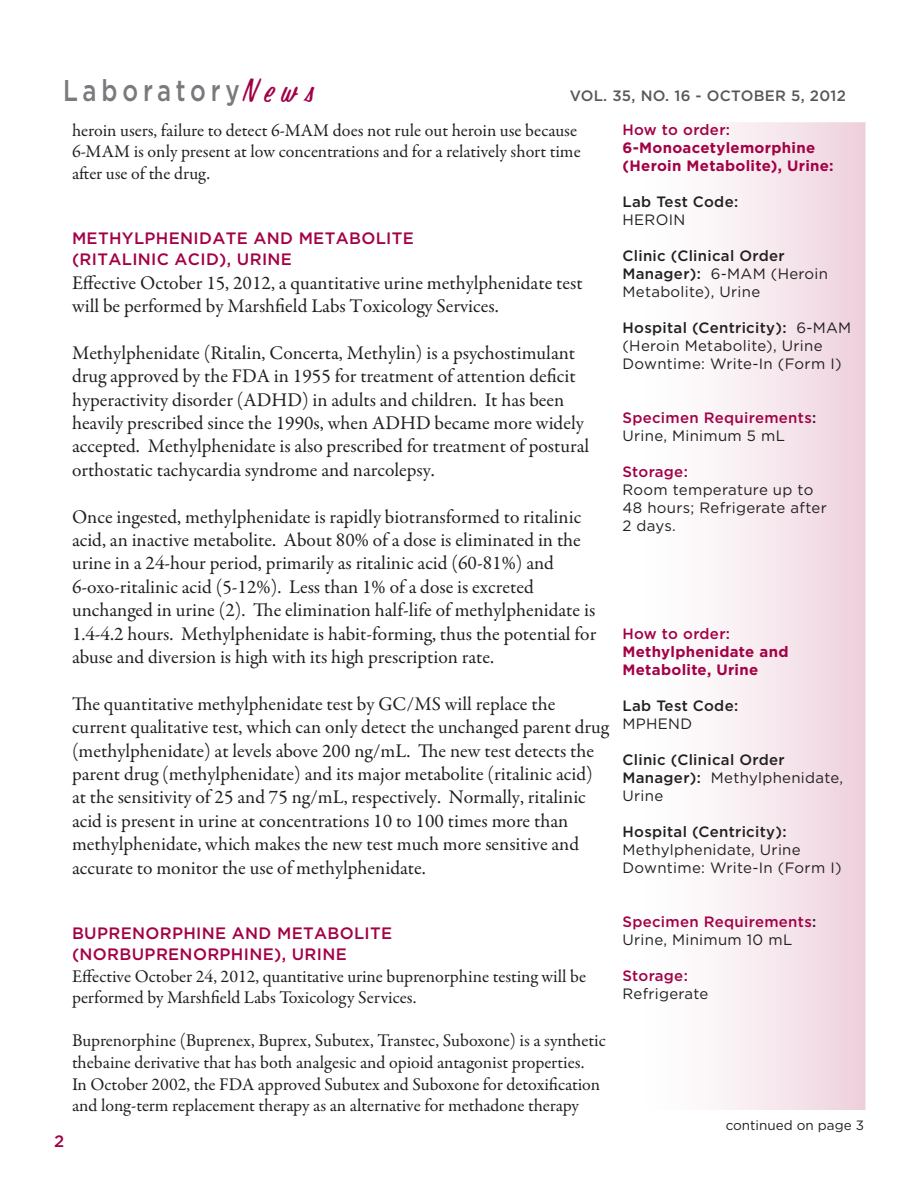
<style>
.page{position:relative;width:918px;height:1188px;background:#fff}
.page>*{position:absolute;margin:0;border:0;box-sizing:border-box;transform-origin:0 0}
.t1{font:italic 48.6px "PAINTSTROKE";color:#a30146;scale:.74 1}
.t2{font:500 30px "Gotham";letter-spacing:.2em;color:#787a7d;scale:.8 1}
.Body{font:19.5px/23.4px "Garamond Premr Pro";color:#231f20}
.Default{font:18px/21.6px "Garamond Premr Pro";letter-spacing:-.005em;color:#231f20}
.Subtitle{font:500 16.5px/21px "Gotham";letter-spacing:.02em;color:#a30146}
.t3{font:15px/18px "Gotham";letter-spacing:.02em;color:#231f20}
.t4{font:500 15px/18px "Gotham";letter-spacing:.02em;color:#231f20}
.t5{font:700 15px/18px "Gotham";letter-spacing:.02em;color:#a30146}
.Subtitle-2{font:500 15px "Gotham";letter-spacing:.02em;color:#a30146}
.t6{font:500 15px "Gotham";letter-spacing:.02em;color:#57585a}
.t7{font:13.5px "Gotham";color:#231f20}
.s1{font-weight:500}
.s2{font-weight:400}
.s3{color:#231f20}
</style>
<div class="page">
<div style="left:622px;top:122px;width:244px;height:988px;background:linear-gradient(to right,#fff,#efd3df)"></div>
<p class="t2" style="left:63px;top:72px;width:222px">Laboratory</p>
<p class="t1" style="left:243px;top:68px;width:112px">News</p>
<p class="t6" style="left:570px;top:87px;width:278px">VOL. 35, NO. 16 - OCTOBER 5, 2012</p>
<p class="Default" style="left:72px;top:120px;width:510px">heroin users, failure to detect 6-MAM does not rule out heroin use because<br>6-MAM is only present at low concentrations and for a relatively short time after use of the drug.</p>
<p class="Subtitle" style="left:72px;top:228px;width:343px">METHYLPHENIDATE AND METABOLITE</p>
<p class="Subtitle" style="left:72px;top:249px;width:222px">(RITALINIC ACID), URINE</p>
<p class="Body" style="left:72px;top:271px;width:512px">Effective October 15, 2012, a quantitative urine methylphenidate test will be performed by Marshfield Labs Toxicology Services.</p>
<p class="Body" style="left:72px;top:341px;width:519px">Methylphenidate (Ritalin, Concerta, Methylin) is a psychostimulant drug approved by the FDA in 1955 for treatment of attention deficit hyperactivity disorder (ADHD) in adults and children. It has been heavily prescribed since the 1990s, when ADHD became more widely accepted. Methylphenidate is also prescribed for treatment of postural orthostatic tachycardia syndrome and narcolepsy.</p>
<p class="Body" style="left:72px;top:505px;width:511px;text-align:justify">Once ingested, methylphenidate is rapidly biotransformed to ritalinic acid, an inactive metabolite. About 80% of a dose is eliminated in the urine in a 24-hour period, primarily as ritalinic acid (60-81%) and</p>
<p class="Body" style="left:72px;top:575px;width:526px">6-oxo-ritalinic acid (5-12%). Less than 1% of a dose is excreted unchanged in urine (2). The elimination half-life of methylphenidate is 1.4-4.2 hours. Methylphenidate is habit-forming, thus the potential for abuse and diversion is high with its high prescription rate.</p>
<p class="Body" style="left:72px;top:692px;width:539px">The quantitative methylphenidate test by GC/MS will replace the current qualitative test, which can only detect the unchanged parent drug (methylphenidate) at levels above 200 ng/mL. The new test detects the parent drug (methylphenidate) and its major metabolite (ritalinic acid) at the sensitivity of 25 and 75 ng/mL, respectively. Normally, ritalinic acid is present in urine at concentrations 10 to 100 times more than methylphenidate, which makes the new test much more sensitive and accurate to monitor the use of methylphenidate.</p>
<p class="t5" style="left:622px;top:121px;width:213px"><span class="s1">How to order:<br></span>6-Monoacetylemorphine (Heroin Metabolite), Urine:</p>
<p class="t4" style="left:622px;top:193px;width:117px">Lab Test Code:</p>
<p class="t3" style="left:622px;top:211px;width:64px">HEROIN</p>
<p class="t4" style="left:622px;top:247px;width:207px">Clinic (Clinical Order<br>Manager): <span class="s2">6-MAM (Heroin<br>Metabolite), Urine</span></p>
<p class="t3" style="left:622px;top:319px;width:230px"><span class="s1">Hospital (Centricity):</span> 6-MAM (Heroin Metabolite), Urine</p>
<p class="t3" style="left:622px;top:355px;width:221px">Downtime: Write-In (Form I)</p>
<p class="Subtitle-2" style="left:622px;top:409px;width:195px">Specimen Requirements<span class="s3">:</span></p>
<p class="t3" style="left:622px;top:427px;width:164px">Urine, Minimum 5 mL</p>
<p class="Subtitle-2" style="left:622px;top:463px;width:67px">Storage:</p>
<p class="t3" style="left:622px;top:481px;width:192px">Room temperature up to</p>
<p class="t3" style="left:622px;top:499px;width:206px">48 hours; Refrigerate after</p>
<p class="t3" style="left:622px;top:517px;width:55px">2 days.</p>
<p class="Subtitle-2" style="left:622px;top:625px;width:109px">How to order:</p>
<p class="t5" style="left:622px;top:643px;width:168px">Methylphenidate and<br>Metabolite, Urine</p>
<p class="t4" style="left:622px;top:697px;width:117px">Lab Test Code:</p>
<p class="t3" style="left:622px;top:715px;width:71px">MPHEND</p>
<p class="t4" style="left:622px;top:751px;width:222px">Clinic (Clinical Order<br>Manager): <span class="s2">Methylphenidate,<br>Urine</span></p>
<p class="t3" style="left:622px;top:823px;width:221px"><span class="s1">Hospital (Centricity):<br></span>Methylphenidate, Urine<br>Downtime: Write-In (Form I)</p>
<p class="Subtitle" style="left:54px;top:1131px;width:12px">2</p>
<p class="Subtitle" style="left:72px;top:923px;width:322px">BUPRENORPHINE AND METABOLITE (NORBUPRENORPHINE), URINE</p>
<p class="Default" style="left:72px;top:966px;width:516px">Effective October 24, 2012, quantitative urine buprenorphine testing will be performed by Marshfield Labs Toxicology Services.</p>
<p class="Default" style="left:72px;top:1030px;width:535px">Buprenorphine (Buprenex, Buprex, Subutex, Transtec, Suboxone) is a synthetic thebaine derivative that has both analgesic and opioid antagonist properties.<br>In October 2002, the FDA approved Subutex and Suboxone for detoxification and long-term replacement therapy as an alternative for methadone therapy</p>
<p class="Subtitle-2" style="left:622px;top:913px;width:195px">Specimen Requirements<span class="s3">:</span></p>
<p class="t3" style="left:622px;top:931px;width:171px">Urine, Minimum 10 mL</p>
<p class="Subtitle-2" style="left:622px;top:967px;width:67px">Storage:</p>
<p class="t3" style="left:622px;top:985px;width:87px">Refrigerate</p>
<p class="t7" style="left:726px;top:1117px;width:140px">continued on page 3</p>
</div>
